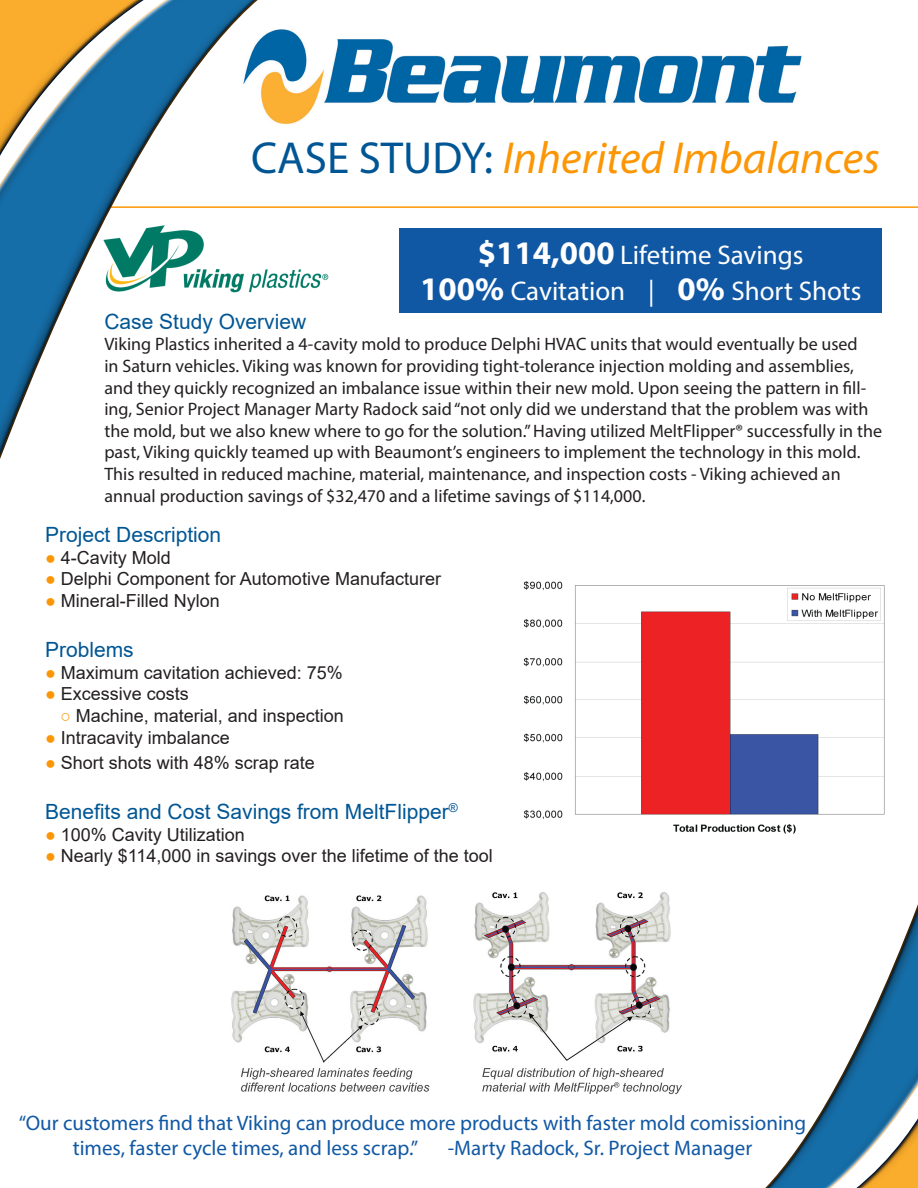
<style>
.page{position:relative;width:918px;height:1188px;background:#fff}
.page>*{position:absolute;margin:0;border:0;box-sizing:border-box;transform-origin:0 0}
.t1{font:italic 45px "Myriad Pro";color:#fc9605}
.t2{font:27px "Myriad Pro";color:#fff}
.t3{font:21px "Myriad Pro";color:#1158a4}
.t4{font:21px "Arial";color:#005694}
.t5{font:18px/21.6px "Myriad Pro";color:#231f20}
.t6{font:18px "Arial";color:#231f20}
.s1{font-style:normal;color:#005694}
.s2{font-weight:700;font-size:33px}
.s3{color:#fc9605}
</style>
<div class="page">
<hr style="left:47px;top:206px;width:871px;height:2px;background:#fc9605">
<div style="left:0;top:0;width:325px;height:545px;background:#231f20;opacity:.75"></div>
<div style="left:706px;top:829px;width:212px;height:359px;background:#231f20;opacity:.75"></div>
<img style="left:239px;top:27px;width:563px;height:102px">
<img style="left:104px;top:225px;width:225px;height:67px">
<div style="left:400px;top:229px;width:482px;height:84px;background:#1158a4"></div>
<img style="left:231px;top:892px;width:451px;height:202px">
<svg style="left:523px;top:581px;width:369px;height:254px"></svg>
<p class="t1" style="left:251px;top:130px;width:630px"><span class="s1">CASE STUDY:</span> Inherited Imbalances</p>
<p class="t2" style="left:478px;top:238px;width:327px"><span class="s2">$114,000</span> Lifetime Savings</p>
<p class="t2" style="left:420px;top:274px;width:443px"><span class="s2">100%</span> Cavitation | <span class="s2">0%</span> Short Shots</p>
<p class="t4" style="left:104px;top:307px;width:203px">Case Study Overview</p>
<p class="t5" style="left:104px;top:333px;width:755px">Viking Plastics inherited a 4-cavity mold to produce Delphi HVAC units that would eventually be used</p>
<p class="t5" style="left:104px;top:355px;width:779px">in Saturn vehicles. Viking was known for providing tight-tolerance injection molding and assemblies, and they quickly recognized an imbalance issue within their new mold. Upon seeing the pattern in fill&shy;ing, Senior Project Manager Marty Radock said “not only did we understand that the problem was with the mold, but we also knew where to go for the solution.” Having utilized MeltFlipper® successfully in the past, Viking quickly teamed up with Beaumont’s engineers to implement the technology in this mold.</p>
<p class="t5" style="left:104px;top:463px;width:738px">This resulted in reduced machine, material, maintenance, and inspection costs - Viking achieved an</p>
<p class="t5" style="left:104px;top:485px;width:543px">annual production savings of $32,470 and a lifetime savings of $114,000.</p>
<p class="t4" style="left:45px;top:520px;width:178px">Project Description</p>
<p class="t6" style="left:45px;top:545px;width:127px"><span class="s3">●</span> 4-Cavity Mold</p>
<p class="t6" style="left:45px;top:567px;width:398px"><span class="s3">●</span> Delphi Component for Automotive Manufacturer</p>
<p class="t6" style="left:45px;top:588px;width:176px"><span class="s3">●</span> Mineral-Filled Nylon</p>
<p class="t4" style="left:45px;top:635px;width:90px">Problems</p>
<p class="t6" style="left:45px;top:660px;width:299px"><span class="s3">●</span> Maximum cavitation achieved: 75%</p>
<p class="t6" style="left:45px;top:682px;width:145px"><span class="s3">●</span> Excessive costs</p>
<p class="t6" style="left:60px;top:703px;width:285px"><span class="s3">○</span> Machine, material, and inspection</p>
<p class="t6" style="left:45px;top:725px;width:186px"><span class="s3">●</span> Intracavity imbalance</p>
<p class="t6" style="left:45px;top:750px;width:271px"><span class="s3">●</span> Short shots with 48% scrap rate</p>
<p class="t4" style="left:45px;top:797px;width:414px">Benefits and Cost Savings from MeltFlipper<sup>®</sup></p>
<p class="t6" style="left:45px;top:822px;width:201px"><span class="s3">●</span> 100% Cavity Utilization</p>
<p class="t6" style="left:45px;top:844px;width:449px"><span class="s3">●</span> Nearly $114,000 in savings over the lifetime of the tool</p>
<p class="t3" style="left:19px;top:1110px;width:789px">“Our customers find that Viking can produce more products with faster mold comissioning</p>
<p class="t3" style="left:73px;top:1135px;width:347px">times, faster cycle times, and less scrap.”</p>
<p class="t3" style="left:448px;top:1135px;width:306px">-Marty Radock, Sr. Project Manager</p>
</div>
